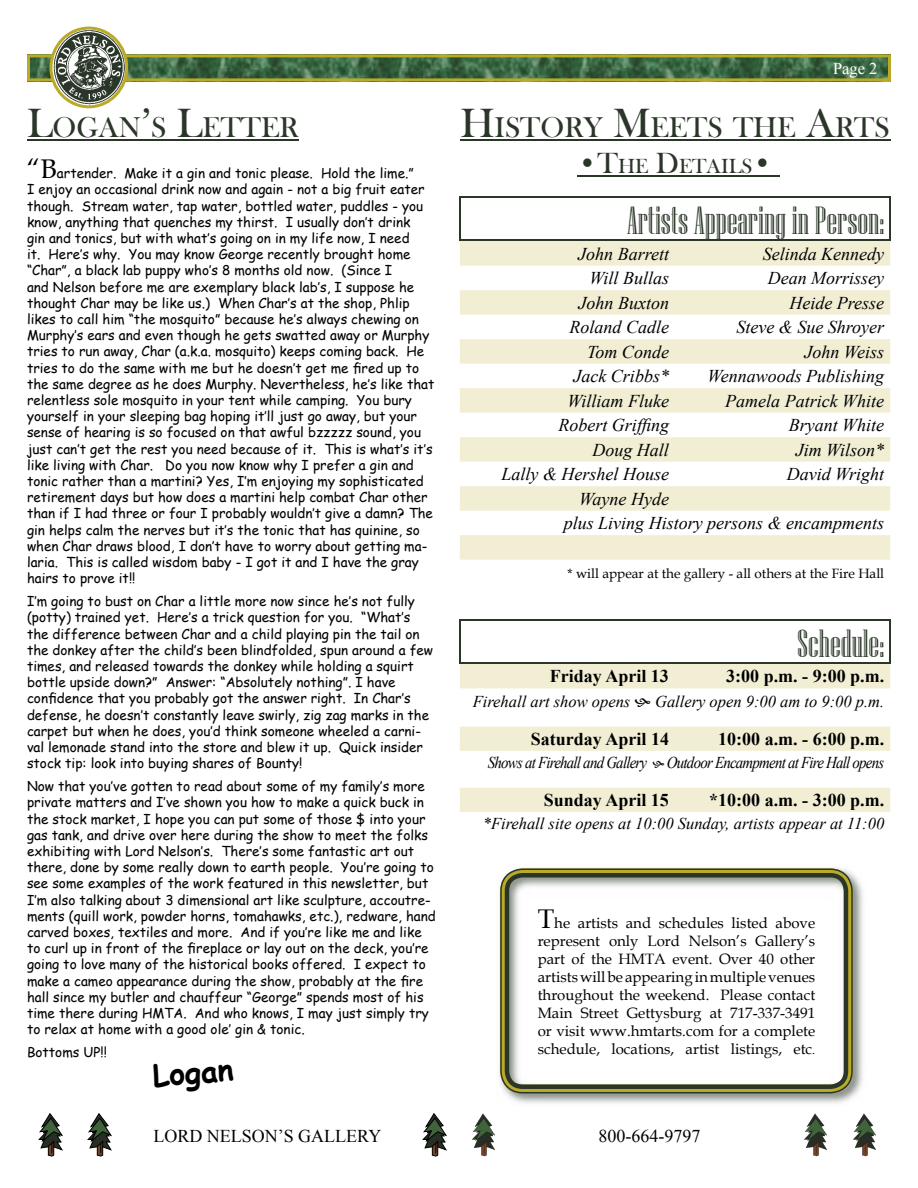
<style>
.page{position:relative;width:918px;height:1188px;background:#fff}
.page>*{position:absolute;margin:0;border:0;box-sizing:border-box;transform-origin:0 0}
.t1{font:39px "Niagara Engraved";color:#2a3628}
.t2{font:700 30px "Comic Sans MS";color:#000}
.t3{font:29.4px "Bask Old Face";color:#2a3628}
.t4{font:21px "Bask Old Face";color:#2a3628}
.t5{font:italic 18px/24.5px "Times New Roman";color:#000}
.t6{font:700 18px "Times New Roman";color:#000}
.t7{font:18px "Times New Roman";color:#000}
.t8{font:italic 16.5px "Times New Roman";color:#000}
.t9{font:italic 16.5px "Times New Roman";letter-spacing:-.05em;color:#000;scale:.9 1}
.t10{font:16.5px "Times New Roman";color:#fff}
.t11{font:15px/18px "Book Antiqua";color:#000;text-align:justify}
.t12{font:13.5px/16.2px "Comic Sans MS";color:#000}
.t13{font:13.5px "Book Antiqua";color:#000}
.s1{font-size:42px}
.s2{font-family:"Book Antiqua";font-size:27px}
.s3{font-size:30px}
.s4{font-size:27px}
.s5{font-size:12px}
</style>
<div class="page">
<svg style="left:27px;top:27px;width:864px;height:55px"></svg>
<img style="left:47px;top:28px;width:83px;height:80px">
<svg style="left:423px;top:1113px;width:24px;height:43px"></svg>
<svg style="left:472px;top:1114px;width:23px;height:42px"></svg>
<svg style="left:39px;top:1113px;width:24px;height:43px"></svg>
<svg style="left:88px;top:1113px;width:23px;height:43px"></svg>
<svg style="left:804px;top:1114px;width:23px;height:42px"></svg>
<svg style="left:853px;top:1114px;width:23px;height:42px"></svg>
<hr style="left:27px;top:139px;width:271px;height:1px;background:#2a3628">
<hr style="left:27px;top:140px;width:271px;height:1px;background:#2a3628">
<hr style="left:460px;top:139px;width:431px;height:1px;background:#2a3628">
<hr style="left:460px;top:140px;width:431px;height:1px;background:#2a3628">
<hr style="left:578px;top:175px;width:202px;height:1px;background:#2a3628">
<hr style="left:578px;top:176px;width:202px;height:1px;background:#2a3628">
<svg style="left:460px;top:241px;width:430px;height:319px;fill:#f1eed4"></svg>
<hr style="left:459px;top:196px;width:216px;height:1px;background:#2a3628">
<hr style="left:460px;top:197px;width:215px;height:1px;background:#2a3628">
<hr style="left:459px;top:197px;width:1px;height:43px;background:#2a3628">
<hr style="left:460px;top:198px;width:1px;height:42px;background:#2a3628">
<hr style="left:675px;top:196px;width:216px;height:1px;background:#2a3628">
<hr style="left:675px;top:197px;width:215px;height:1px;background:#2a3628">
<hr style="left:889px;top:198px;width:1px;height:42px;background:#2a3628">
<hr style="left:890px;top:197px;width:1px;height:43px;background:#2a3628">
<hr style="left:459px;top:240px;width:216px;height:1px;background:#2a3628">
<hr style="left:675px;top:240px;width:216px;height:1px;background:#2a3628">
<svg style="left:460px;top:664px;width:430px;height:148px"></svg>
<hr style="left:459px;top:619px;width:216px;height:1px;background:#2a3628">
<hr style="left:460px;top:620px;width:215px;height:1px;background:#2a3628">
<hr style="left:459px;top:620px;width:1px;height:43px;background:#2a3628">
<hr style="left:460px;top:621px;width:1px;height:42px;background:#2a3628">
<hr style="left:675px;top:619px;width:216px;height:1px;background:#2a3628">
<hr style="left:675px;top:620px;width:215px;height:1px;background:#2a3628">
<hr style="left:889px;top:621px;width:1px;height:42px;background:#2a3628">
<hr style="left:890px;top:620px;width:1px;height:43px;background:#2a3628">
<hr style="left:459px;top:663px;width:216px;height:1px;background:#2a3628">
<hr style="left:675px;top:663px;width:216px;height:1px;background:#2a3628">
<img style="left:499px;top:874px;width:364px;height:230px">
<svg style="left:500px;top:868px;width:353px;height:225px;background:#928c38"></svg>
<svg style="left:505px;top:873px;width:343px;height:216px"></svg>
<svg style="left:635px;top:698px;width:15px;height:9px"></svg>
<svg style="left:653px;top:761px;width:11px;height:7px"></svg>
<h3 class="t3" style="left:27px;top:111px;width:273px"><span class="s1">L</span>OGAN<span class="s1">’</span>S <span class="s1">L</span>ETTER</h3>
<p class="t12" style="left:27px;top:165px;width:409px"><span class="s2">“B</span>artender. Make it a gin and tonic please. Hold the lime.”<br>I enjoy an occasional drink now and again - not a big fruit eater though. Stream water, tap water, bottled water, puddles - you know, anything that quenches my thirst. I usually don‛t drink<br>gin and tonics, but with what‛s going on in my life now, I need<br>it. Here‛s why. You may know George recently brought home “Char”, a black lab puppy who‛s 8 months old now. (Since I<br>and Nelson before me are exemplary black lab‛s, I suppose he thought Char may be like us.) When Char‛s at the shop, Phlip likes to call him “the mosquito” because he‛s always chewing on Murphy‛s ears and even though he gets swatted away or Murphy tries to run away, Char (a.k.a. mosquito) keeps coming back. He tries to do the same with me but he doesn‛t get me fired up to the same degree as he does Murphy. Nevertheless, he‛s like that relentless sole mosquito in your tent while camping. You bury yourself in your sleeping bag hoping it‛ll just go away, but your sense of hearing is so focused on that awful bzzzzz sound, you just can‛t get the rest you need because of it. This is what‛s it‛s like living with Char. Do you now know why I prefer a gin and tonic rather than a martini? Yes, I‛m enjoying my sophisticated retirement days but how does a martini help combat Char other than if I had three or four I probably wouldn‛t give a damn? The gin helps calm the nerves but it‛s the tonic that has quinine, so when Char draws blood, I don‛t have to worry about getting ma&shy;laria. This is called wisdom baby - I got it and I have the gray hairs to prove it!!</p>
<p class="t12" style="left:27px;top:593px;width:408px">I‛m going to bust on Char a little more now since he‛s not fully (potty) trained yet. Here‛s a trick question for you. “What‛s the difference between Char and a child playing pin the tail on the donkey after the child‛s been blindfolded, spun around a few times, and released towards the donkey while holding a squirt bottle upside down?” Answer: “Absolutely nothing”. I have confidence that you probably got the answer right. In Char‛s defense, he doesn‛t constantly leave swirly, zig zag marks in the carpet but when he does, you‛d think someone wheeled a carni&shy;val lemonade stand into the store and blew it up. Quick insider stock tip: look into buying shares of Bounty!</p>
<p class="t12" style="left:27px;top:778px;width:410px">Now that you‛ve gotten to read about some of my family‛s more private matters and I‛ve shown you how to make a quick buck in the stock market, I hope you can put some of those $ into your gas tank, and drive over here during the show to meet the folks exhibiting with Lord Nelson‛s. There‛s some fantastic art out there, done by some really down to earth people. You‛re going to see some examples of the work featured in this newsletter, but I‛m also talking about 3 dimensional art like sculpture, accoutre&shy;ments (quill work, powder horns, tomahawks, etc.), redware, hand carved boxes, textiles and more. And if you‛re like me and like to curl up in front of the fireplace or lay out on the deck, you‛re going to love many of the historical books offered. I expect to make a cameo appearance during the show, probably at the fire hall since my butler and chauffeur “George” spends most of his time there during HMTA. And who knows, I may just simply try to relax at home with a good ole‛ gin &amp; tonic.</p>
<p class="t12" style="left:27px;top:1044px;width:81px">Bottoms UP!!</p>
<h2 class="t2" style="left:151px;top:1054px;width:82px;rotate:-5deg">Logan</h2>
<p class="t10" style="left:833px;top:58px;width:46px">Page 2</p>
<h3 class="t3" style="left:460px;top:111px;width:431px"><span class="s1">H</span>ISTORY <span class="s1">M</span>EETS THE <span class="s1">A</span>RTS</h3>
<h3 class="t4" style="left:578px;top:154px;width:196px"><span class="s3">•T</span>HE <span class="s3">D</span>ETAILS<span class="s3">•</span></h3>
<h1 class="t1" style="left:627px;top:200px;width:259px">Artists Appearing in Person:</h1>
<h3 class="t5" style="left:578px;top:241px;width:92px">John Barrett</h3>
<h3 class="t5" style="left:763px;top:241px;width:123px">Selinda Kennedy</h3>
<h3 class="t5" style="left:589px;top:266px;width:81px">Will Bullas</h3>
<h3 class="t5" style="left:768px;top:266px;width:118px">Dean Morrissey</h3>
<h3 class="t5" style="left:579px;top:290px;width:92px">John Buxton</h3>
<h3 class="t5" style="left:789px;top:290px;width:96px">Heide Presse</h3>
<h3 class="t5" style="left:570px;top:315px;width:101px">Roland Cadle</h3>
<h3 class="t5" style="left:736px;top:315px;width:149px">Steve &amp; Sue Shroyer</h3>
<h3 class="t5" style="left:587px;top:339px;width:83px">Tom Conde</h3>
<h3 class="t5" style="left:804px;top:339px;width:81px">John Weiss</h3>
<h3 class="t5" style="left:574px;top:364px;width:97px">Jack Cribbs*</h3>
<h3 class="t5" style="left:707px;top:364px;width:178px">Wennawoods Publishing</h3>
<h3 class="t5" style="left:568px;top:388px;width:103px">William Fluke</h3>
<h3 class="t5" style="left:725px;top:388px;width:160px">Pamela Patrick White</h3>
<h3 class="t5" style="left:559px;top:413px;width:112px">Robert Griffing</h3>
<h3 class="t5" style="left:789px;top:413px;width:97px">Bryant White</h3>
<h3 class="t5" style="left:592px;top:437px;width:78px">Doug Hall</h3>
<h3 class="t5" style="left:796px;top:437px;width:90px">Jim Wilson*</h3>
<h3 class="t5" style="left:502px;top:462px;width:169px">Lally &amp; Hershel House</h3>
<h3 class="t5" style="left:787px;top:462px;width:99px">David Wright</h3>
<h3 class="t5" style="left:564px;top:486px;width:322px;text-indent:15px">Wayne Hyde<br>plus Living History persons &amp; encampments</h3>
<p class="t13" style="left:567px;top:564px;width:318px">* will appear at the gallery - all others at the Fire Hall</p>
<h1 class="t1" style="left:797px;top:623px;width:88px">Schedule:</h1>
<h3 class="t6" style="left:550px;top:664px;width:120px">Friday April 13</h3>
<h3 class="t6" style="left:726px;top:664px;width:159px">3:00 p.m. - 9:00 p.m.</h3>
<p class="t8" style="left:473px;top:690px;width:159px">Firehall art show opens</p>
<p class="t8" style="left:655px;top:690px;width:231px">Gallery open 9:00 am to 9:00 p.m.</p>
<h3 class="t6" style="left:531px;top:726px;width:140px">Saturday April 14</h3>
<h3 class="t6" style="left:718px;top:726px;width:167px">10:00 a.m. - 6:00 p.m.</h3>
<p class="t9" style="left:488px;top:751px;width:442px">Shows at Firehall and Gallery Outdoor Encampment at Fire Hall opens</p>
<h3 class="t6" style="left:544px;top:787px;width:127px">Sunday April 15</h3>
<h3 class="t6" style="left:709px;top:787px;width:176px">*10:00 a.m. - 3:00 p.m.</h3>
<p class="t8" style="left:483px;top:813px;width:403px">*Firehall site opens at 10:00 Sunday, artists appear at 11:00</p>
<p class="t11" style="left:538px;top:913px;width:279px"><span class="s4">T</span>he artists and schedules listed above represent only Lord Nelson’s Gallery’s part of the HMTA event. Over 40 other artists will be appearing in multiple venues throughout the weekend. Please contact Main Street Gettysburg at 717-337-3491 or visit www.hmtarts.com for a complete schedule, locations, artist listings, etc<span class="s5">.</span></p>
<h3 class="t7" style="left:153px;top:1124px;width:229px">LORD NELSON’S GALLERY</h3>
<h3 class="t7" style="left:599px;top:1124px;width:103px">800-664-9797</h3>
</div>
